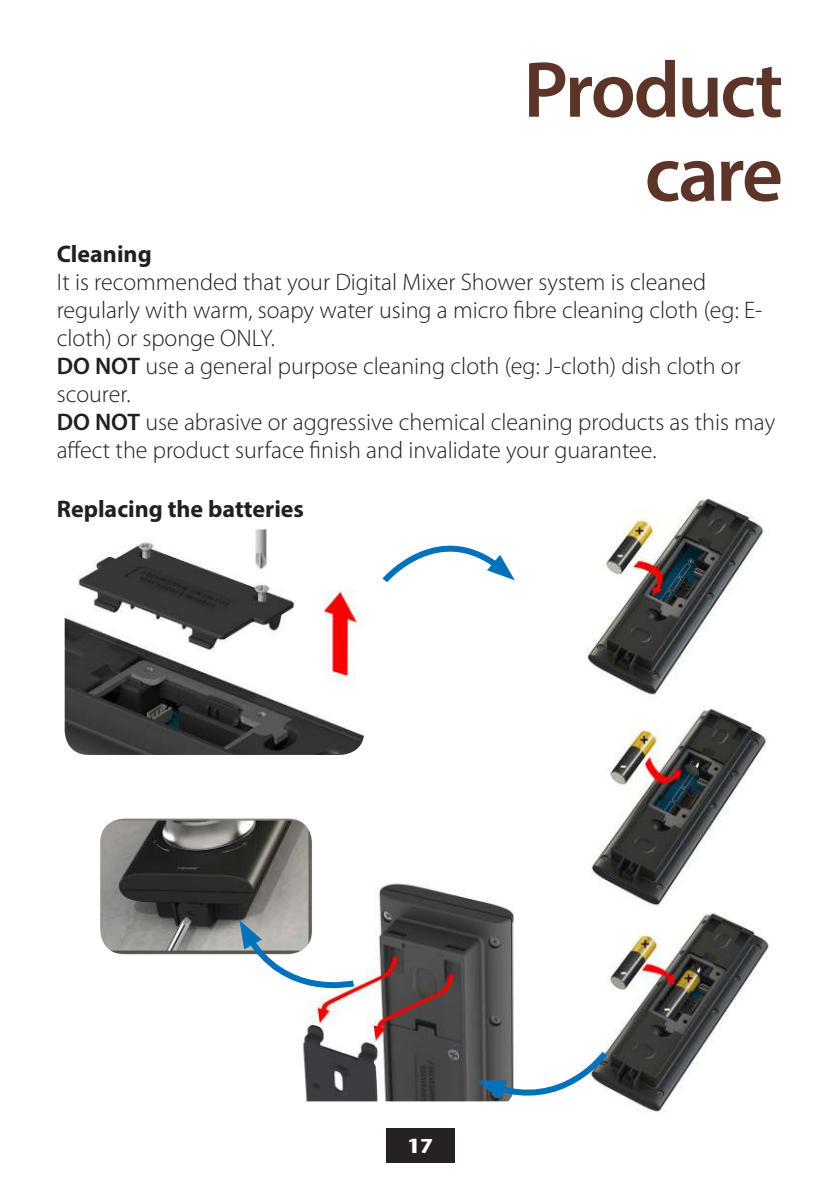
<style>
.page{position:relative;width:840px;height:1191px;background:#fff}
.page>*{position:absolute;margin:0;border:0;box-sizing:border-box;transform-origin:0 0}
.t1{font:600 80px/84px "Myriad Pro";letter-spacing:-.035em;color:#5d3428;text-align:right}
.t2{font:300 24px/28px "Myriad Pro";color:#221f1f}
.t3{font:700 24px "Myriad Pro";color:#221f1f}
.t4{font:700 20px "Stone Sans Std";color:#fff}
.s1{font-weight:600}
</style>
<div class="page">
<div style="left:386px;top:1128px;width:68px;height:34px;background:#262223"></div>
<img style="left:587px;top:497px;width:177px;height:202px">
<img style="left:591px;top:707px;width:175px;height:199px">
<img style="left:606px;top:913px;width:163px;height:200px">
<img style="left:303px;top:883px;width:211px;height:218px">
<img style="left:100px;top:818px;width:212px;height:136px">
<img style="left:65px;top:529px;width:299px;height:226px">
<svg style="left:382px;top:545px;width:132px;height:38px"></svg>
<svg style="left:477px;top:1047px;width:133px;height:64px"></svg>
<svg style="left:239px;top:920px;width:120px;height:79px"></svg>
<h1 class="t1" style="left:523px;top:55px;width:261px">Product care</h1>
<p class="t3" style="left:57px;top:244px;width:96px">Cleaning</p>
<p class="t2" style="left:57px;top:270px;width:719px">It is recommended that your Digital Mixer Shower system is cleaned regularly with warm, soapy water using a micro fibre cleaning cloth (eg: E&shy;cloth) or sponge ONLY.<br><span class="s1">DO NOT</span> use a general purpose cleaning cloth (eg: J-cloth) dish cloth or scourer.<br><span class="s1">DO NOT</span> use abrasive or aggressive chemical cleaning products as this may affect the product surface finish and invalidate your guarantee.</p>
<p class="t3" style="left:57px;top:500px;width:249px">Replacing the batteries</p>
<p class="t4" style="left:407px;top:1134px;width:27px">17</p>
</div>
